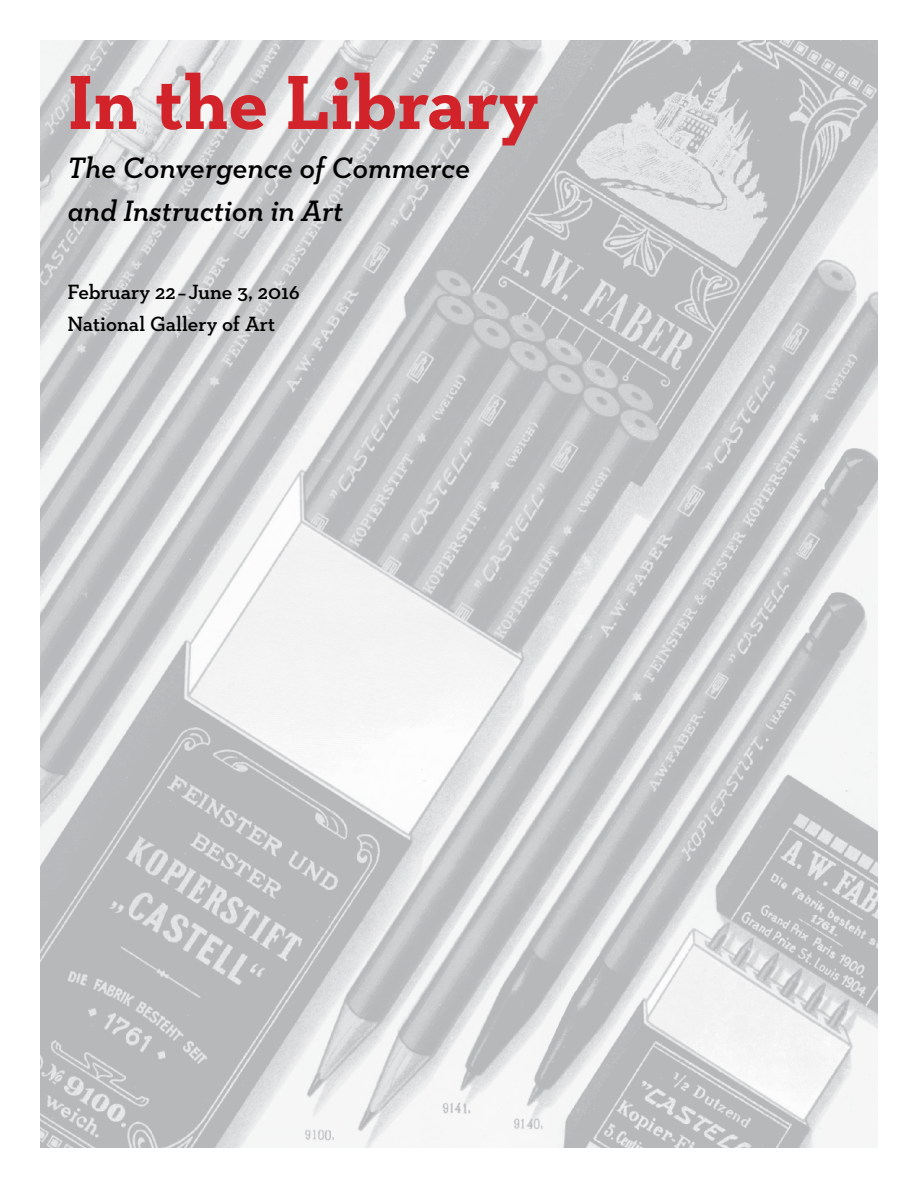
<style>
.page{position:relative;width:918px;height:1188px;background:#fff}
.page>*{position:absolute;margin:0;border:0;box-sizing:border-box;transform-origin:0 0}
.t1{font:700 78px "Neutraface Slab Text";color:#d2232a}
.t2{font:italic 600 30px/43.5px "Neutraface Slab Text";color:#000}
.t3{font:600 21px/31.5px "Neutraface Slab Text";color:#000}
</style>
<div class="page">
<img style="left:40px;top:40px;width:838px;height:1108px">
<h1 class="t1" style="left:68px;top:52px;width:473px">In the Library</h1>
<p class="t2" style="left:68px;top:146px;width:404px">The Convergence of Commerce and Instruction in Art</p>
<p class="t3" style="left:68px;top:276px;width:234px">February 22 – June 3, 2016<br>National Gallery of Art</p>
</div>
